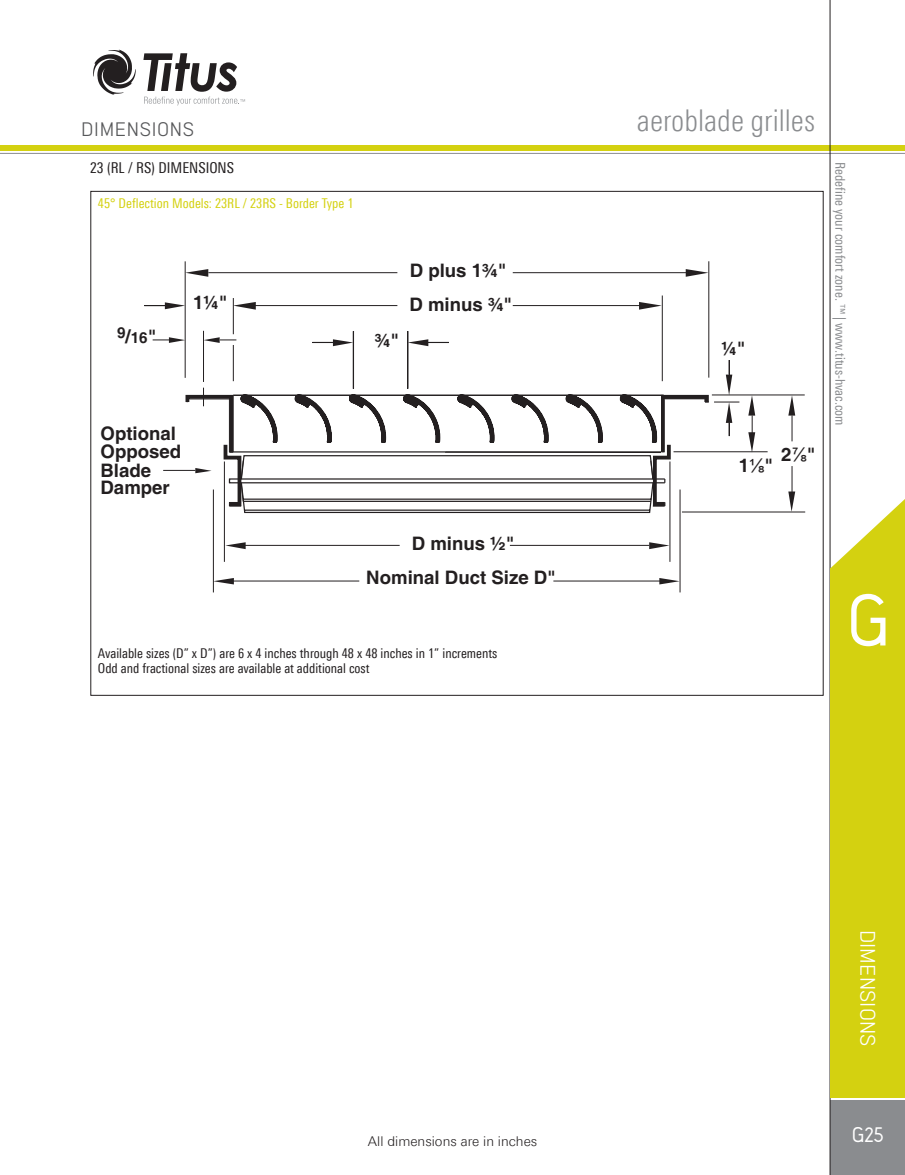
<style>
.page{position:relative;width:905px;height:1175px;background:#fff}
.page>*{position:absolute;margin:0;border:0;box-sizing:border-box;transform-origin:0 0}
.t1{font:500 72px "Lintel";color:#fff}
.t2{font:300 condensed 30px "LT Univers";color:#8a8c8f}
.t3{font:21px "Lintel";letter-spacing:.01em;color:#fff}
.t4{font:500 21px "Lintel";color:#fff}
.t5{font:19.5px "Lintel";letter-spacing:.035em;color:#57585a}
.t6{font:700 18.6px/18.6px "Arial";color:#231f20}
.t7{font:700 15.15px "Arial";color:#231f20}
.Figure_Title{font:condensed 15px "LT Univers";color:#231f20}
.Paragraph_Bold{font:condensed 13.5px "LT Univers";color:#231f20}
.t8{font:condensed 13.5px "LT Univers";color:#8a8c8f}
.Paragraph_Bold-2{font:condensed 13.5px "LT Univers";color:#d4d110}
.dimension_text{font:300 13.5px "LT Univers Basic";color:#231f20}
.s1{font-size:18.6px}
.s2{font-family:"Arial Unicode MS";font-weight:400}
</style>
<div class="page">
<hr style="left:0;top:153px;width:904px;height:1px;background:#8a8c8f">
<div style="left:0;top:146px;width:904px;height:5px;background:#d4d110"></div>
<div style="left:830px;top:1100px;width:74px;height:74px;background:#8a8c8f"></div>
<svg style="left:93px;top:50px;width:43px;height:45px"></svg>
<svg style="left:143px;top:53px;width:102px;height:52px"></svg>
<hr style="left:829px;top:0;width:1px;height:1174px;background:#231f20">
<div style="left:830px;top:568px;width:74px;height:529px;background:#d4d110"></div>
<svg style="left:830px;top:492px;width:74px;height:76px"></svg>
<hr style="left:163px;top:470px;width:32px;height:1px;background:#231f20">
<hr style="left:185px;top:261px;width:1px;height:117px;background:#231f20">
<hr style="left:240px;top:545px;width:159px;height:1px;background:#231f20">
<hr style="left:245px;top:305px;width:152px;height:1px;background:#231f20">
<hr style="left:224px;top:580px;width:135px;height:1px;background:#231f20">
<hr style="left:224px;top:461px;width:1px;height:101px;background:#231f20">
<hr style="left:213px;top:489px;width:1px;height:103px;background:#231f20">
<svg style="left:213px;top:578px;width:21px;height:6px"></svg>
<svg style="left:225px;top:542px;width:21px;height:7px"></svg>
<svg style="left:153px;top:337px;width:32px;height:6px"></svg>
<svg style="left:144px;top:302px;width:41px;height:7px"></svg>
<svg style="left:204px;top:337px;width:32px;height:6px"></svg>
<hr style="left:203px;top:331px;width:1px;height:51px;background:#231f20">
<hr style="left:233px;top:345px;width:1px;height:36px;background:#231f20">
<svg style="left:234px;top:302px;width:22px;height:8px"></svg>
<hr style="left:233px;top:298px;width:1px;height:36px;background:#231f20">
<svg style="left:312px;top:339px;width:41px;height:7px"></svg>
<hr style="left:353px;top:331px;width:1px;height:58px;background:#231f20">
<hr style="left:407px;top:331px;width:1px;height:58px;background:#231f20">
<svg style="left:408px;top:339px;width:41px;height:7px"></svg>
<hr style="left:208px;top:272px;width:189px;height:1px;background:#231f20">
<svg style="left:185px;top:269px;width:23px;height:8px"></svg>
<hr style="left:711px;top:394px;width:93px;height:1px;background:#231f20">
<hr style="left:682px;top:511px;width:123px;height:1px;background:#231f20">
<hr style="left:708px;top:261px;width:1px;height:116px;background:#231f20">
<hr style="left:510px;top:545px;width:139px;height:1px;background:#231f20">
<hr style="left:512px;top:305px;width:136px;height:1px;background:#231f20">
<hr style="left:553px;top:580px;width:117px;height:1px;background:#231f20">
<hr style="left:679px;top:489px;width:1px;height:103px;background:#231f20">
<hr style="left:669px;top:461px;width:1px;height:101px;background:#231f20">
<svg style="left:659px;top:578px;width:20px;height:6px"></svg>
<svg style="left:649px;top:542px;width:20px;height:7px"></svg>
<hr style="left:673px;top:451px;width:94px;height:1px;background:#231f20">
<hr style="left:662px;top:295px;width:1px;height:86px;background:#231f20">
<svg style="left:639px;top:302px;width:22px;height:8px"></svg>
<svg style="left:748px;top:395px;width:7px;height:57px"></svg>
<svg style="left:184px;top:360px;width:555px;height:153px"></svg>
<hr style="left:512px;top:272px;width:174px;height:1px;background:#231f20">
<svg style="left:685px;top:269px;width:23px;height:8px"></svg>
<svg style="left:788px;top:491px;width:7px;height:21px"></svg>
<hr style="left:791px;top:466px;width:1px;height:33px;background:#231f20">
<svg style="left:788px;top:395px;width:7px;height:46px"></svg>
<h3 class="t5" style="left:81px;top:116px;width:115px">DIMENSIONS</h3>
<p class="Figure_Title" style="left:90px;top:159px;width:146px">23 (RL / RS) DIMENSIONS</p>
<p class="Paragraph_Bold-2" style="left:98px;top:196px;width:257px">45° Deflection Models: 23RL / 23RS - Border Type 1</p>
<p class="t7" style="left:117px;top:328px;width:41px">9<span class="s1">/</span>16<span class="s1">"</span></p>
<p class="t6" style="left:193px;top:294px;width:36px">1¼"</p>
<p class="t6" style="left:375px;top:332px;width:26px">¾"</p>
<p class="t6" style="left:410px;top:262px;width:98px">D plus 1¾"</p>
<p class="t6" style="left:409px;top:296px;width:104px">D minus ¾"</p>
<p class="t6" style="left:101px;top:425px;width:77px">Optional</p>
<p class="t6" style="left:101px;top:479px;width:71px">Damper</p>
<p class="t6" style="left:101px;top:443px;width:82px">Opposed<br>Blade</p>
<p class="t6" style="left:411px;top:535px;width:104px">D minus ½"</p>
<p class="t6" style="left:366px;top:569px;width:191px">Nominal Duct Size D"</p>
<p class="Paragraph_Bold" style="left:98px;top:646px;width:401px">Available sizes (D” x D”) are 6 x 4 inches through 48 x 48 inches in 1” increments</p>
<p class="Paragraph_Bold" style="left:98px;top:661px;width:273px">Odd and fractional sizes are available at additional cost</p>
<h2 class="t2" style="left:637px;top:103px;width:180px">aeroblade grilles</h2>
<p class="t6" style="left:721px;top:340px;width:26px">¼"</p>
<p class="t6" style="left:738px;top:457px;width:36px">1<span class="s2">⅛</span>"</p>
<p class="t6" style="left:781px;top:446px;width:36px">2<span class="s2">⅞</span>"</p>
<p class="t8" style="left:848px;top:162px;width:265px;rotate:90deg">Redefine your comfort zone. ™ | www.titus-hvac.com</p>
<h1 class="t1" style="left:847px;top:573px;width:43px">G</h1>
<p class="dimension_text" style="left:368px;top:1133px;width:171px">All dimensions are in inches</p>
<h3 class="t3" style="left:882px;top:929px;width:118px;rotate:90deg">DIMENSIONS</h3>
<h3 class="t4" style="left:852px;top:1121px;width:33px">G25</h3>
</div>
